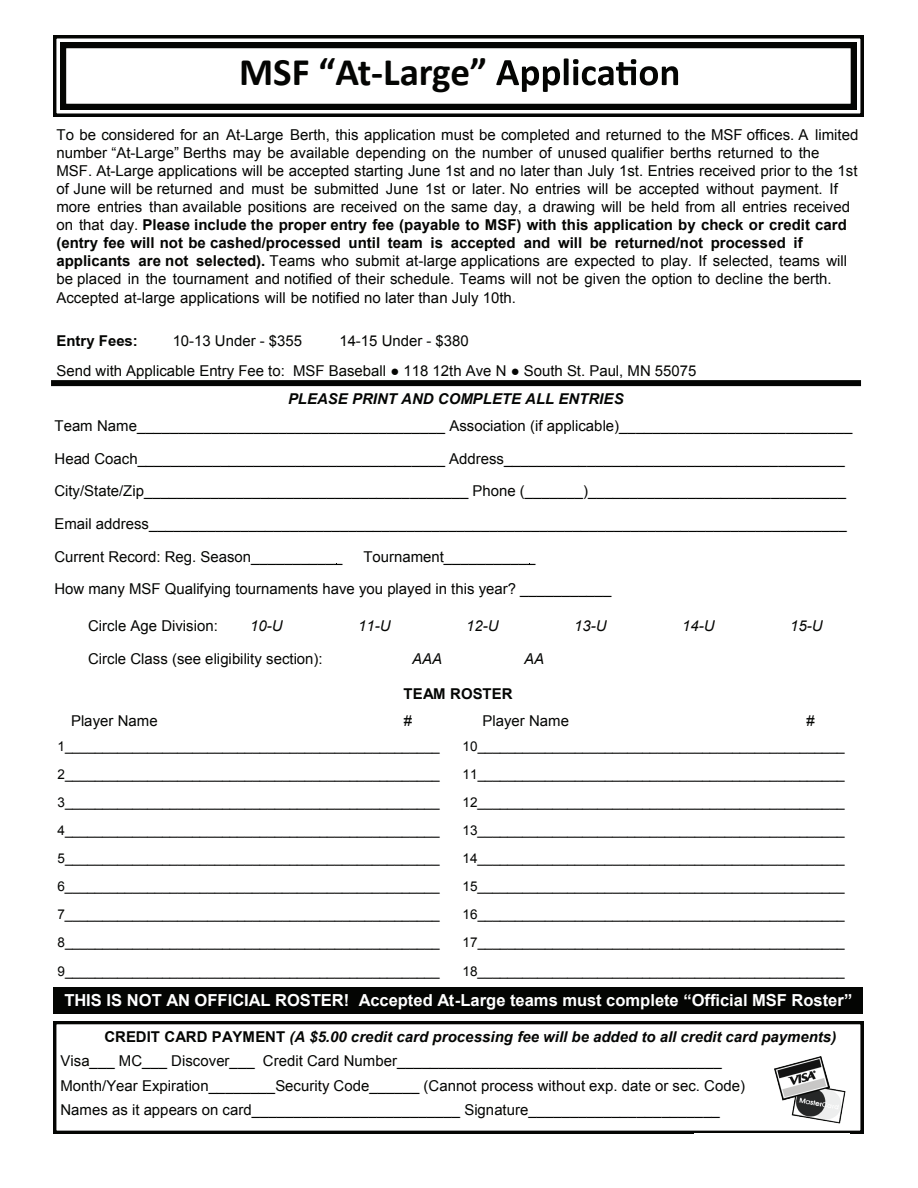
<style>
.page{position:relative;width:918px;height:1188px;background:#fff}
.page>*{position:absolute;margin:0;border:0;box-sizing:border-box;transform-origin:0 0}
.t1{font:700 39.15px "Calibri";letter-spacing:-.005em;color:#040503}
.t2{font:700 16.5px "Arial";color:#fff}
.t3{font:15px/18px "Arial";color:#040503}
.t4{font:italic 700 15px "Arial";color:#040503}
.t5{font:italic 15px "Arial";color:#040503}
.t6{font:700 15px "Arial";color:#040503}
.t7{font:700 15px "Arial";color:#040503}
.t8{font:13.5px "Arial";color:#040503}
.s1{font-weight:700}
.s2{font-weight:700;font-style:italic}
</style>
<div class="page">
<svg style="left:53px;top:1021px;width:810px;height:113px"></svg>
<img style="left:774px;top:1057px;width:72px;height:66px">
<svg style="left:53px;top:35px;width:810px;height:81px"></svg>
<svg style="left:60px;top:42px;width:797px;height:68px"></svg>
<svg style="left:496px;top:58px;width:182px;height:34px"></svg>
<div style="left:51px;top:380px;width:810px;height:6px;background:#040503"></div>
<div style="left:53px;top:987px;width:810px;height:27px;background:#040503"></div>
<h1 class="t1" style="left:239px;top:47px;width:249px">MSF “At-Large”</h1>
<p class="t3" style="left:56px;top:126px;width:803px">To be considered for an At-Large Berth, this application must be completed and returned to the MSF offices. A limited number “At-Large” Berths may be available depending on the number of unused qualifier berths returned to the MSF. At-Large applications will be accepted starting June 1st and no later than July 1st. Entries received prior to the 1st of June will be returned and must be submitted June 1st or later. No entries will be accepted without payment. If more entries than available positions are received on the same day, a drawing will be held from all entries received on that day. <span class="s1">Please include the proper entry fee (payable to MSF) with this application by check or credit card (entry fee will not be cashed/processed until team is accepted and will be returned/not processed if applicants are not selected).</span> Teams who submit at-large applications are expected to play. If selected, teams will be placed in the tournament and notified of their schedule. Teams will not be given the option to decline the berth.</p>
<p class="t3" style="left:56px;top:289px;width:461px">Accepted at-large applications will be notified no later than July 10th.</p>
<p class="t6" style="left:57px;top:330px;width:83px">Entry Fees:</p>
<p class="t3" style="left:173px;top:332px;width:131px">10-13 Under - $355</p>
<p class="t3" style="left:57px;top:326px;width:641px;line-height:30px;text-indent:283px">14-15 Under - $380<br>Send with Applicable Entry Fee to: MSF Baseball ● 118 12th Ave N ● South St. Paul, MN 55075</p>
<p class="t4" style="left:288px;top:389px;width:337px">PLEASE PRINT AND COMPLETE ALL ENTRIES</p>
<p class="t3" style="left:54px;top:410px;width:800px;line-height:32.7px">Team Name_____________________________________ Association (if applicable)____________________________ Head Coach_____________________________________ Address_________________________________________ City/State/Zip_______________________________________ Phone (_______)_______________________________ Email address____________________________________________________________________________________ Current Record: Reg. Season___________</p>
<p class="t3" style="left:54px;top:540px;width:559px;line-height:32.7px;text-indent:309px">Tournament___________<br>How many MSF Qualifying tournaments have you played in this year? ___________</p>
<p class="t3" style="left:88px;top:617px;width:131px">Circle Age Division:</p>
<p class="t5" style="left:250px;top:616px;width:34px">10-U</p>
<p class="t5" style="left:358px;top:616px;width:34px">11-U</p>
<p class="t5" style="left:466px;top:616px;width:34px">12-U</p>
<p class="t5" style="left:574px;top:616px;width:34px">13-U</p>
<p class="t5" style="left:682px;top:616px;width:34px">14-U</p>
<p class="t5" style="left:790px;top:616px;width:34px">15-U</p>
<p class="t3" style="left:88px;top:650px;width:236px">Circle Class (see eligibility section):</p>
<p class="t5" style="left:412px;top:649px;width:31px">AAA</p>
<p class="t5" style="left:524px;top:649px;width:21px">AA</p>
<p class="t7" style="left:404px;top:683px;width:111px">TEAM ROSTER</p>
<p class="t3" style="left:71px;top:711px;width:88px">Player Name</p>
<p class="t3" style="left:404px;top:711px;width:10px">#</p>
<p class="t3" style="left:482px;top:711px;width:88px">Player Name</p>
<p class="t3" style="left:807px;top:711px;width:10px">#</p>
<p class="t8" style="left:58px;top:738px;width:384px">1__________________________________________________</p>
<p class="t8" style="left:463px;top:738px;width:384px">10_________________________________________________</p>
<p class="t8" style="left:58px;top:766px;width:384px">2__________________________________________________</p>
<p class="t8" style="left:463px;top:766px;width:384px">11_________________________________________________</p>
<p class="t8" style="left:58px;top:794px;width:384px">3__________________________________________________</p>
<p class="t8" style="left:463px;top:794px;width:384px">12_________________________________________________</p>
<p class="t8" style="left:58px;top:822px;width:384px">4__________________________________________________</p>
<p class="t8" style="left:463px;top:822px;width:384px">13_________________________________________________</p>
<p class="t8" style="left:57px;top:850px;width:384px">5__________________________________________________</p>
<p class="t8" style="left:463px;top:850px;width:384px">14_________________________________________________</p>
<p class="t8" style="left:57px;top:878px;width:384px">6__________________________________________________</p>
<p class="t8" style="left:463px;top:878px;width:384px">15_________________________________________________</p>
<p class="t8" style="left:57px;top:906px;width:384px">7__________________________________________________</p>
<p class="t8" style="left:463px;top:906px;width:384px">16_________________________________________________</p>
<p class="t8" style="left:58px;top:934px;width:384px">8__________________________________________________</p>
<p class="t8" style="left:463px;top:934px;width:384px">17_________________________________________________</p>
<p class="t8" style="left:58px;top:962px;width:384px">9__________________________________________________</p>
<p class="t8" style="left:463px;top:962px;width:384px">18_________________________________________________</p>
<p class="t2" style="left:64px;top:990px;width:789px">THIS IS NOT AN OFFICIAL ROSTER! Accepted At-Large teams must complete “Official MSF Roster”</p>
<p class="t3" style="left:60px;top:1024px;width:777px;line-height:24.5px;text-indent:44px"><span class="s1">CREDIT CARD PAYMENT</span> <span class="s2">(A $5.00 credit card processing fee will be added to all credit card payments)<br></span>Visa___ MC___ Discover___ Credit Card Number_______________________________________<br>Month/Year Expiration________Security Code______ (Cannot process without exp. date or sec. Code)<br>Names as it appears on card_________________________ Signature_______________________</p>
</div>
